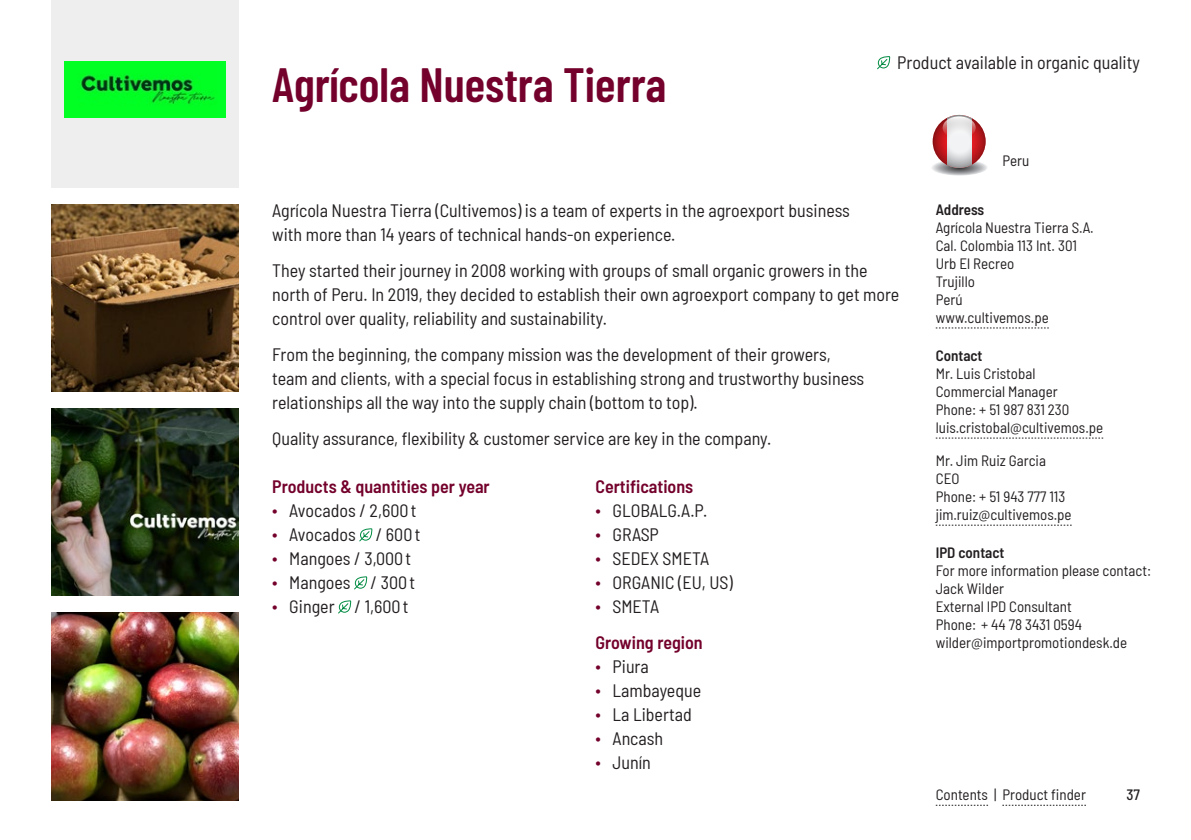
<style>
.page{position:relative;width:1191px;height:840px;background:#fff}
.page>*{position:absolute;margin:0;border:0;box-sizing:border-box;transform-origin:0 0}
.t1{font:600 48px "Barlow Condensed";color:#73012b}
.t2{font:semi-condensed 18px/24px "Barlow";color:#231f20}
.t3{font:semi-condensed 15px/18px "Barlow";color:#231f20}
.t4{font:600 semi-condensed 15px "Barlow";color:#231f20}
.t5{font:500 semi-condensed 15px "Barlow";color:#231f20}
.s1{font-weight:600;color:#73012b}
.s2{color:#73012b}
</style>
<div class="page">
<svg style="left:935px;top:804px;width:53px;height:1px"></svg>
<svg style="left:1002px;top:804px;width:84px;height:1px"></svg>
<img style="left:51px;top:408px;width:187px;height:187px">
<img style="left:51px;top:204px;width:187px;height:187px">
<img style="left:51px;top:612px;width:187px;height:187px">
<svg style="left:935px;top:327px;width:113px;height:1px"></svg>
<svg style="left:935px;top:437px;width:168px;height:1px"></svg>
<svg style="left:935px;top:524px;width:136px;height:1px"></svg>
<svg style="left:359px;top:528px;width:14px;height:13px"></svg>
<svg style="left:354px;top:576px;width:14px;height:13px"></svg>
<svg style="left:338px;top:600px;width:14px;height:13px"></svg>
<div style="left:51px;top:0;width:187px;height:187px;background:#eeeeef"></div>
<svg style="left:932px;top:159px;width:55px;height:16px"></svg>
<svg style="left:946px;top:115px;width:25px;height:53px"></svg>
<svg style="left:932px;top:115px;width:53px;height:53px"></svg>
<svg style="left:942px;top:116px;width:33px;height:23px"></svg>
<img style="left:64px;top:62px;width:161px;height:55px">
<svg style="left:877px;top:56px;width:14px;height:14px"></svg>
<h1 class="t1" style="left:272px;top:50px;width:396px">Agrícola Nuestra Tierra</h1>
<p class="t2" style="left:897px;top:49px;width:244px">Product available in organic quality</p>
<p class="t3" style="left:1002px;top:150px;width:28px">Peru</p>
<p class="t2" style="left:272px;top:197px;width:579px">Agrícola Nuestra Tierra (Cultivemos) is a team of experts in the agroexport business with more than 14 years of technical hands-on experience.</p>
<p class="t2" style="left:272px;top:257px;width:628px">They started their journey in 2008 working with groups of small organic growers in the north of Peru. In 2019, they decided to establish their own agroexport company to get more control over quality, reliability and sustainability.</p>
<p class="t2" style="left:272px;top:341px;width:593px">From the beginning, the company mission was the development of their growers, team and clients, with a special focus in establishing strong and trustworthy business relationships all the way into the supply chain (bottom to top).</p>
<p class="t2" style="left:272px;top:425px;width:501px">Quality assurance, flexibility &amp; customer service are key in the company.</p>
<p class="t2" style="left:272px;top:473px;width:219px"><span class="s1">Products &amp; quantities per year </span><span class="s2">∙</span> Avocados / 2,600t<br><span class="s2">∙</span> Avocados / 600t<br><span class="s2">∙</span> Mangoes / 3,000t<br><span class="s2">∙</span> Mangoes / 300t<br><span class="s2">∙</span> Ginger / 1,600t</p>
<p class="t2" style="left:595px;top:473px;width:139px"><span class="s1">Certifications<br></span><span class="s2">∙</span> GLOBALG.A.P.<br><span class="s2">∙</span> GRASP<br><span class="s2">∙</span> SEDEX SMETA<br><span class="s2">∙</span> ORGANIC (EU, US) <span class="s2">∙</span> SMETA</p>
<p class="t2" style="left:595px;top:629px;width:109px"><span class="s1">Growing region </span><span class="s2">∙</span> Piura<br><span class="s2">∙</span> Lambayeque <span class="s2">∙</span> La Libertad<br><span class="s2">∙</span> Ancash<br><span class="s2">∙</span> Junín</p>
<p class="t4" style="left:935px;top:198px;width:50px">Address</p>
<p class="t3" style="left:935px;top:217px;width:159px">Agrícola Nuestra Tierra S.A.<br>Cal. Colombia 113 Int. 301<br>Urb El Recreo<br>Trujillo<br>Perú<br>www.cultivemos.pe</p>
<p class="t4" style="left:935px;top:344px;width:48px">Contact</p>
<p class="t3" style="left:935px;top:363px;width:169px">Mr. Luis Cristobal<br>Commercial Manager<br>Phone: + 51 987 831 230 luis.cristobal@cultivemos.pe</p>
<p class="t3" style="left:935px;top:450px;width:137px">Mr. Jim Ruiz Garcia<br>CEO<br>Phone: + 51 943 777 113 jim.ruiz@cultivemos.pe</p>
<p class="t4" style="left:935px;top:541px;width:70px">IPD contact</p>
<p class="t3" style="left:935px;top:560px;width:217px">For more information please contact:<br>Jack Wilder<br>External IPD Consultant<br>Phone: + 44 78 3431 0594 wilder@importpromotiondesk.de</p>
<p class="t3" style="left:935px;top:784px;width:152px">Contents | Product finder</p>
<p class="t5" style="left:1126px;top:783px;width:15px">37</p>
</div>
